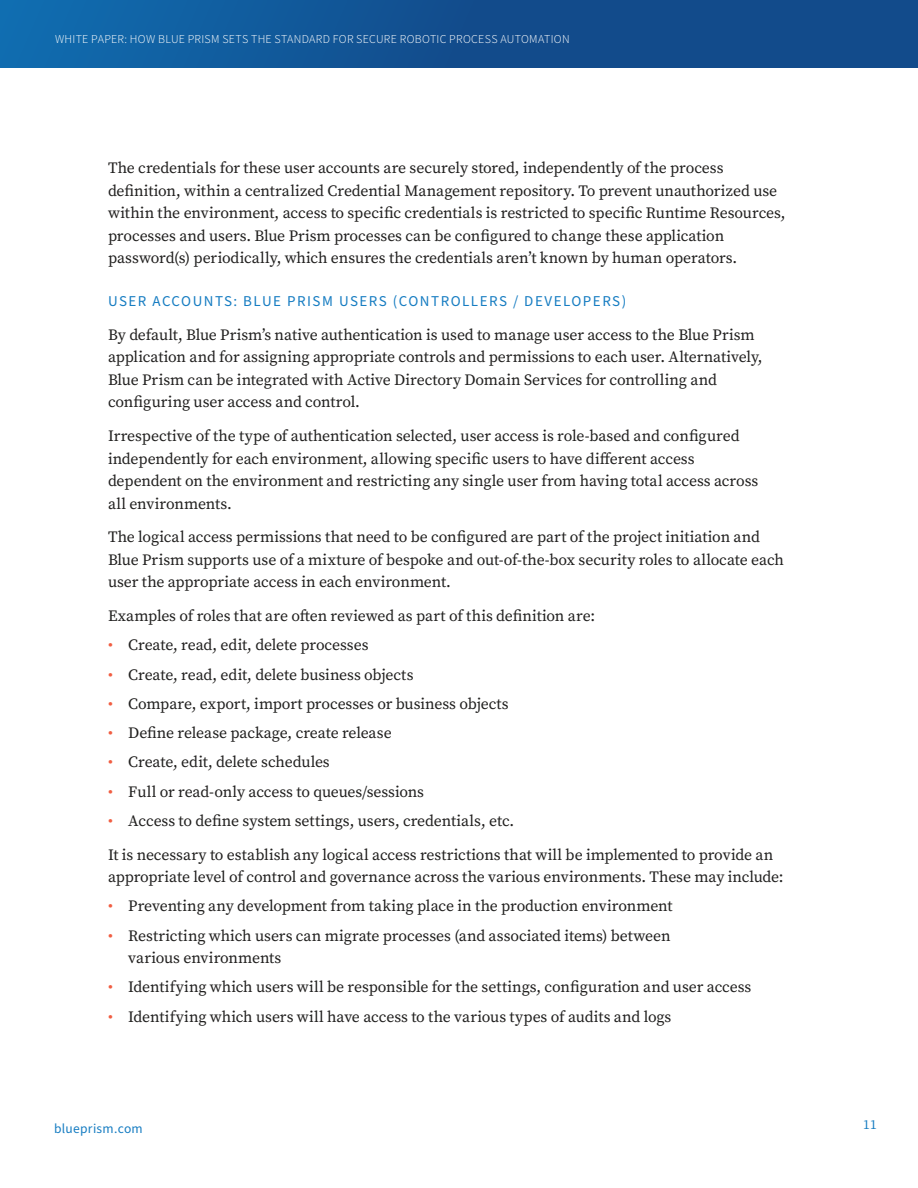
<style>
.page{position:relative;width:918px;height:1188px;background:#fff}
.page>*{position:absolute;margin:0;border:0;box-sizing:border-box;transform-origin:0 0}
.Pararaph{font:15.75px/22.5px "Source Serif Pro";letter-spacing:-.005em;color:#201f1e}
.Header_3_was_Paragra{font:15px "Source Sans Pro";letter-spacing:.1em;color:#177dc2}
.t1{font:13.5px "Source Sans Pro";letter-spacing:.025em;color:#177dc2}
.t2{font:13.5px "Source Serif Pro";color:#177dc2}
.t3{font:300 12px "Source Sans Pro";letter-spacing:.025em;color:#fff}
.s1{color:#f15e42}
</style>
<div class="page">
<div style="left:0;top:0;width:918px;height:68px;background:linear-gradient(to right,#1166a8,#134281)"></div>
<p class="t3" style="left:55px;top:31px;width:516px">WHITE PAPER: HOW BLUE PRISM SETS THE STANDARD FOR SECURE ROBOTIC PROCESS AUTOMATION</p>
<p class="Pararaph" style="left:108px;top:157px;width:679px">The credentials for these user accounts are securely stored, independently of the process definition, within a centralized Credential Management repository. To prevent unauthorized use within the environment, access to specific credentials is restricted to specific Runtime Resources, processes and users. Blue Prism processes can be configured to change these application password(s) periodically, which ensures the credentials aren’t known by human operators.</p>
<p class="Header_3_was_Paragra" style="left:108px;top:291px;width:520px">USER ACCOUNTS: BLUE PRISM USERS (CONTROLLERS / DEVELOPERS)</p>
<p class="Pararaph" style="left:108px;top:323px;width:656px">By default, Blue Prism’s native authentication is used to manage user access to the Blue Prism application and for assigning appropriate controls and permissions to each user. Alternatively, Blue Prism can be integrated with Active Directory Domain Services for controlling and configuring user access and control.</p>
<p class="Pararaph" style="left:108px;top:425px;width:652px">Irrespective of the type of authentication selected, user access is role-based and configured independently for each environment, allowing specific users to have different access dependent on the environment and restricting any single user from having total access across all environments.</p>
<p class="Pararaph" style="left:108px;top:526px;width:678px">The logical access permissions that need to be configured are part of the project initiation and<br>Blue Prism supports use of a mixture of bespoke and out-of-the-box security roles to allocate each user the appropriate access in each environment.</p>
<p class="Pararaph" style="left:108px;top:605px;width:489px">Examples of roles that are often reviewed as part of this definition are:</p>
<p class="Pararaph" style="left:108px;top:634px;width:262px"><span class="s1">•</span> Create, read, edit, delete processes</p>
<p class="Pararaph" style="left:108px;top:663px;width:307px"><span class="s1">•</span> Create, read, edit, delete business objects</p>
<p class="Pararaph" style="left:108px;top:692px;width:402px"><span class="s1">•</span> Compare, export, import processes or business objects</p>
<p class="Pararaph" style="left:108px;top:722px;width:285px"><span class="s1">•</span> Define release package, create release</p>
<p class="Pararaph" style="left:108px;top:751px;width:223px"><span class="s1">•</span> Create, edit, delete schedules</p>
<p class="Pararaph" style="left:108px;top:780px;width:318px"><span class="s1">•</span> Full or read-only access to queues/sessions</p>
<p class="Pararaph" style="left:108px;top:809px;width:408px"><span class="s1">•</span> Access to define system settings, users, credentials, etc.</p>
<p class="Pararaph" style="left:108px;top:843px;width:677px">It is necessary to establish any logical access restrictions that will be implemented to provide an appropriate level of control and governance across the various environments. These may include:</p>
<p class="Pararaph" style="left:108px;top:895px;width:566px"><span class="s1">•</span> Preventing any development from taking place in the production environment</p>
<p class="Pararaph" style="left:128px;top:924px;width:544px;text-indent:-20px"><span class="s1">•</span> Restricting which users can migrate processes (and associated items) between various environments</p>
<p class="Pararaph" style="left:108px;top:976px;width:645px"><span class="s1">•</span> Identifying which users will be responsible for the settings, configuration and user access</p>
<p class="Pararaph" style="left:108px;top:1005px;width:565px"><span class="s1">•</span> Identifying which users will have access to the various types of audits and logs</p>
<p class="t1" style="left:54px;top:1119px;width:90px">blueprism.com</p>
<p class="t2" style="left:863px;top:1115px;width:15px">11</p>
</div>
